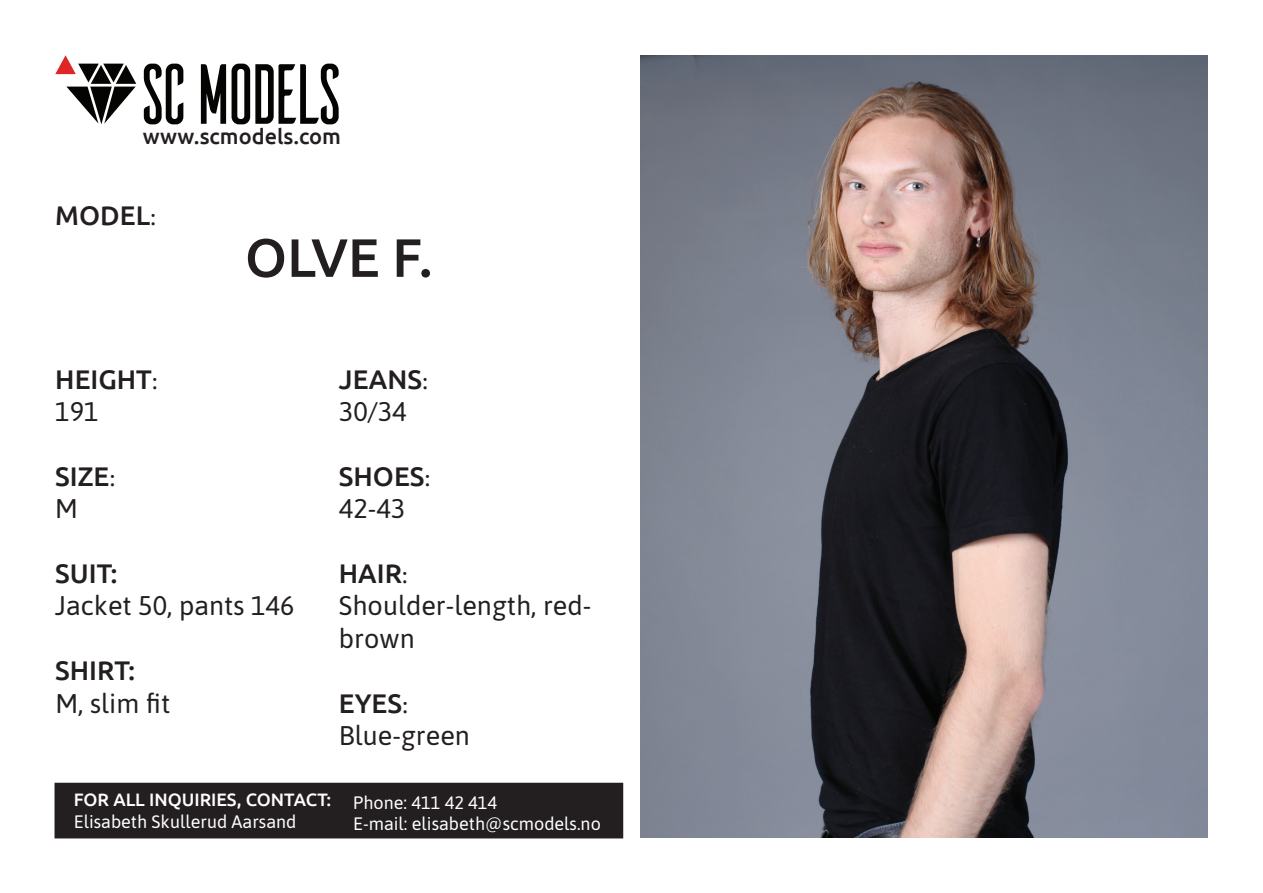
<style>
.page{position:relative;width:1263px;height:893px;background:#fff}
.page>*{position:absolute;margin:0;border:0;box-sizing:border-box;transform-origin:0 0}
.t1{font:500 54px "Ubuntu";color:#231f20}
.t2{font:27px/32.4px "Asap";color:#231f20}
.t3{font:500 27px "Ubuntu";color:#231f20}
.t4{font:500 21.75px "Ubuntu";letter-spacing:.005em;color:#231f20}
.t5{font:18px/21.6px "Asap";color:#fff}
.t6{font:500 18px "Ubuntu";color:#fff}
.s1{font-family:"Minion Pro";font-weight:400}
</style>
<div class="page">
<div style="left:55px;top:783px;width:567px;height:55px;background:#231f20"></div>
<svg style="left:144px;top:64px;width:39px;height:60px"></svg>
<svg style="left:201px;top:64px;width:25px;height:60px"></svg>
<svg style="left:232px;top:64px;width:107px;height:60px"></svg>
<svg style="left:55px;top:55px;width:81px;height:69px"></svg>
<img style="left:640px;top:55px;width:568px;height:783px">
<p class="t4" style="left:143px;top:123px;width:200px">WWW.SCMODELS.COM</p>
<p class="t3" style="left:55px;top:198px;width:102px">MODEL<span class="s1">:</span></p>
<p class="t3" style="left:55px;top:362px;width:104px">HEIGHT<span class="s1">:</span></p>
<p class="t2" style="left:55px;top:394px;width:45px">191</p>
<p class="t3" style="left:55px;top:459px;width:62px">SIZE<span class="s1">:</span></p>
<p class="t2" style="left:55px;top:491px;width:24px">M</p>
<h1 class="t1" style="left:245px;top:223px;width:189px">OLVE F.</h1>
<p class="t3" style="left:339px;top:362px;width:91px">JEANS<span class="s1">:</span></p>
<p class="t2" style="left:339px;top:394px;width:69px">30/34</p>
<p class="t3" style="left:339px;top:459px;width:93px">SHOES<span class="s1">:</span></p>
<p class="t2" style="left:339px;top:491px;width:68px">42-43</p>
<p class="t3" style="left:55px;top:556px;width:64px">SUIT:</p>
<p class="t2" style="left:55px;top:588px;width:241px">Jacket 50, pants 146</p>
<p class="t3" style="left:55px;top:653px;width:81px">SH IRT:</p>
<p class="t2" style="left:55px;top:685px;width:116px">M, slim fit</p>
<p class="t3" style="left:339px;top:556px;width:71px">HAIR<span class="s1">:</span></p>
<p class="t2" style="left:339px;top:588px;width:254px">Shoulder-length, red&shy;brown</p>
<p class="t3" style="left:339px;top:686px;width:71px">EYES<span class="s1">:</span></p>
<p class="t2" style="left:339px;top:718px;width:133px">Blue-green</p>
<p class="t6" style="left:74px;top:788px;width:259px">FOR ALL INQU IRIES, CONTACT:</p>
<p class="t5" style="left:74px;top:809px;width:224px">Elisabeth Skullerud Aarsand</p>
<p class="t5" style="left:353px;top:791px;width:249px">Phone: 411 42 414<br>E-mail: elisabeth@scmodels.no</p>
</div>
